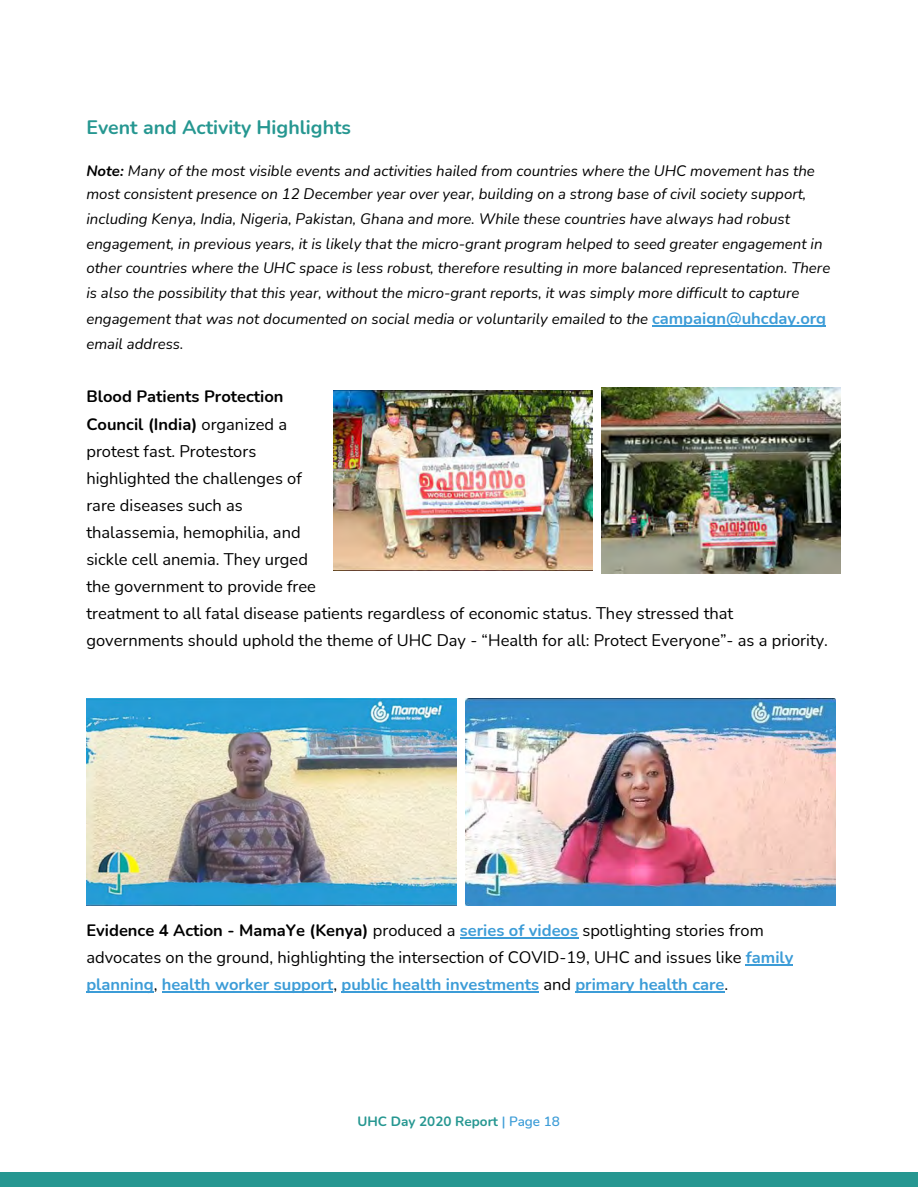
<style>
.page{position:relative;width:918px;height:1188px;background:#fff}
.page>*{position:absolute;margin:0;border:0;box-sizing:border-box;transform-origin:0 0}
.t1{font:700 19.5px "Nunito";color:#269791}
.t2{font:16.5px/27.2px "Nunito";color:#000}
.t3{font:italic 15px/24.8px "Nunito";color:#000}
.t4{font:700 13.5px "Nunito";color:#269791}
.s1{font-weight:700}
.s2{font-weight:700;font-style:normal;font-size:16.5px;color:#3c9cd7}
.s3{font-weight:700;color:#3c9cd7}
.s4{font-weight:600;color:#3c9cd7}
</style>
<div class="page">
<hr style="left:652px;top:325px;width:174px;height:1px;background:#3c9cd7">
<hr style="left:460px;top:937px;width:118px;height:1px;background:#3c9cd7">
<hr style="left:746px;top:964px;width:47px;height:1px;background:#3c9cd7">
<hr style="left:87px;top:991px;width:67px;height:1px;background:#3c9cd7">
<hr style="left:162px;top:991px;width:171px;height:1px;background:#3c9cd7">
<hr style="left:341px;top:991px;width:198px;height:1px;background:#3c9cd7">
<hr style="left:575px;top:991px;width:149px;height:1px;background:#3c9cd7">
<img style="left:333px;top:390px;width:260px;height:180px">
<img style="left:602px;top:387px;width:238px;height:187px">
<img style="left:466px;top:699px;width:370px;height:207px">
<img style="left:87px;top:699px;width:370px;height:207px">
<div style="left:0;top:1172px;width:918px;height:15px;background:#269791"></div>
<h1 class="t1" style="left:86px;top:114px;width:266px">Event and Activity Highlights</h1>
<p class="t3" style="left:86px;top:158px;width:745px"><span class="s1">Note:</span> Many of the most visible events and activities hailed from countries where the UHC movement has the most consistent presence on 12 December year over year, building on a strong base of civil society support, including Kenya, India, Nigeria, Pakistan, Ghana and more. While these countries have always had robust engagement, in previous years, it is likely that the micro-grant program helped to seed greater engagement in other countries where the UHC space is less robust, therefore resulting in more balanced representation. There is also the possibility that this year, without the micro-grant reports, it was simply more difficult to capture engagement that was not documented on social media or voluntarily emailed to the <span class="s2">campaign@uhcday.org </span>email address.</p>
<p class="t2" style="left:86px;top:383px;width:743px"><span class="s1">Blood Patients Protection<br>Council (India)</span> organized a<br>protest fast. Protestors<br>highlighted the challenges of<br>rare diseases such as<br>thalassemia, hemophilia, and<br>sickle cell anemia. They urged<br>the government to provide free<br>treatment to all fatal disease patients regardless of economic status. They stressed that governments should uphold the theme of UHC Day - “Health for all: Protect Everyone”- as a priority.</p>
<p class="t2" style="left:86px;top:917px;width:709px"><span class="s1">Evidence 4 Action - MamaYe (Kenya)</span> produced a <span class="s3">series of videos</span> spotlighting stories from advocates on the ground, highlighting the intersection of COVID-19, UHC and issues like <span class="s3">family planning</span>, <span class="s3">health worker support</span>, <span class="s3">public health investments</span> and <span class="s3">primary health care</span>.</p>
<p class="t4" style="left:358px;top:1112px;width:204px">UHC Day 2020 Report <span class="s4">| Page 18</span></p>
</div>
